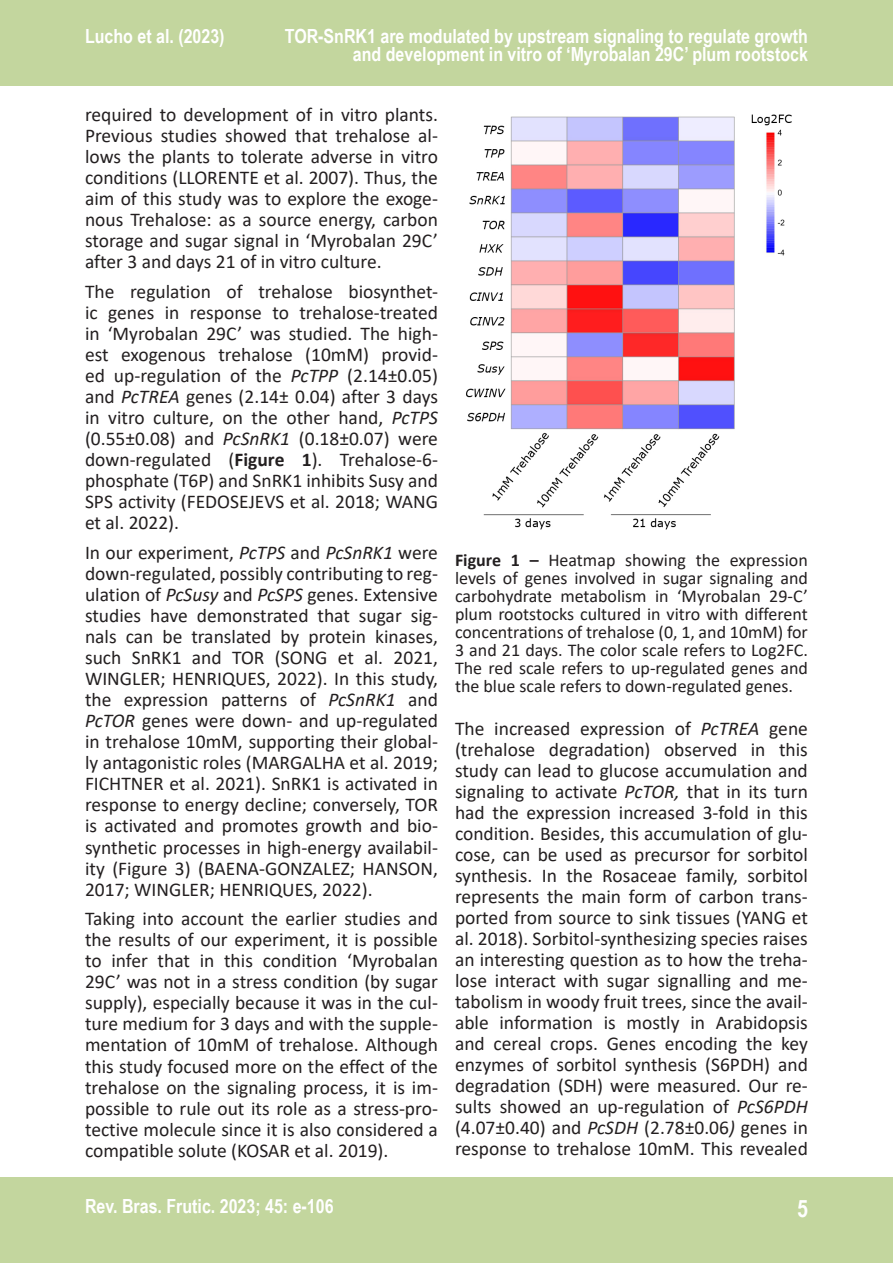
<style>
.page{position:relative;width:893px;height:1263px;background:#fff}
.page>*{position:absolute;margin:0;border:0;box-sizing:border-box;transform-origin:0 0}
.t1{font:700 24px "Arial Narrow";color:#fff}
.Corpo_de_texto{font:19.5px/21px "Calibri";color:#231f20;text-align:justify}
.t2{font:700 19.5px/18px "Arial Narrow";color:#fff;text-align:right}
.Título_Figuras{font:18px/18px "Calibri";color:#231f20;text-align:justify}
.s1{font-style:italic}
.s2{font-weight:700}
</style>
<div class="page">
<div style="left:0;top:0;width:893px;height:85px;background:#c3d69e"></div>
<div style="left:0;top:1178px;width:893px;height:85px;background:#c3d69e"></div>
<img style="left:466px;top:114px;width:326px;height:416px">
<p class="t2" style="left:85px;top:26px;width:141px">Lucho et al. (2023)</p>
<p class="t2" style="left:285px;top:26px;width:525px">TOR-SnRK1 are modulated by upstream signaling to regulate growth and development in vitro of ‘Myrobalan 29C’ plum rootstock</p>
<p class="Corpo_de_texto" style="left:85px;top:103px;width:354px">required to development of in vitro plants.<br>Previous studies showed that trehalose al&shy;lows the plants to tolerate adverse in vitro conditions (LLORENTE et al. 2007). Thus, the aim of this study was to explore the exoge&shy;nous Trehalose: as a source energy, carbon storage and sugar signal in ‘Myrobalan 29C’ after 3 and days 21 of in vitro culture.</p>
<p class="Corpo_de_texto" style="left:85px;top:280px;width:354px">The regulation of trehalose biosynthet&shy;ic genes in response to trehalose-treated in ‘Myrobalan 29C’ was studied. The high&shy;est exogenous trehalose (10mM) provid&shy;ed up-regulation of the <span class="s1">PcTPP</span> (2.14±0.05) and <span class="s1">PcTREA</span> genes (2.14± 0.04) after 3 days in vitro culture, on the other hand, <span class="s1">PcTPS </span>(0.55±0.08) and <span class="s1">PcSnRK1</span> (0.18±0.07) were down-regulated (<span class="s2">Figure 1</span>). Trehalose-6- phosphate (T6P) and SnRK1 inhibits Susy and SPS activity (FEDOSEJEVS et al. 2018; WANG et al. 2022).</p>
<p class="Corpo_de_texto" style="left:85px;top:541px;width:354px">In our experiment, <span class="s1">PcTPS</span> and <span class="s1">PcSnRK1</span> were down-regulated, possibly contributing to reg&shy;ulation of <span class="s1">PcSusy</span> and <span class="s1">PcSPS</span> genes. Extensive studies have demonstrated that sugar sig&shy;nals can be translated by protein kinases, such SnRK1 and TOR (SONG et al. 2021, WINGLER; HENRIQUES, 2022). In this study, the expression patterns of <span class="s1">PcSnRK1</span> and <span class="s1">PcTOR</span> genes were down- and up-regulated in trehalose 10mM, supporting their global&shy;ly antagonistic roles (MARGALHA et al. 2019; FICHTNER et al. 2021). SnRK1 is activated in response to energy decline; conversely, TOR is activated and promotes growth and bio&shy;synthetic processes in high-energy availabil&shy;ity (Figure 3) (BAENA-GONZALEZ; HANSON, 2017; WINGLER; HENRIQUES, 2022).</p>
<p class="Corpo_de_texto" style="left:85px;top:908px;width:354px">Taking into account the earlier studies and the results of our experiment, it is possible to infer that in this condition ‘Myrobalan 29C’ was not in a stress condition (by sugar supply), especially because it was in the cul&shy;ture medium for 3 days and with the supple&shy;mentation of 10mM of trehalose. Although this study focused more on the effect of the trehalose on the signaling process, it is im&shy;possible to rule out its role as a stress-pro&shy;tective molecule since it is also considered a compatible solute (KOSAR et al. 2019).</p>
<p class="t2" style="left:85px;top:1196px;width:250px">Rev. Bras. Frutic. 2023; 45: e-106</p>
<p class="Título_Figuras" style="left:455px;top:551px;width:354px"><span class="s2">Figure 1 –</span> Heatmap showing the expression levels of genes involved in sugar signaling and carbohydrate metabolism in ‘Myrobalan 29-C’ plum rootstocks cultured in vitro with different concentrations of trehalose (0, 1, and 10mM) for 3 and 21 days. The color scale refers to Log2FC.<br>The red scale refers to up-regulated genes and the blue scale refers to down-regulated genes.</p>
<p class="Corpo_de_texto" style="left:455px;top:717px;width:354px">The increased expression of <span class="s1">PcTREA</span> gene (trehalose degradation) observed in this study can lead to glucose accumulation and signaling to activate <span class="s1">PcTOR,</span> that in its turn had the expression increased 3-fold in this condition. Besides, this accumulation of glu&shy;cose, can be used as precursor for sorbitol synthesis. In the Rosaceae family, sorbitol represents the main form of carbon trans&shy;ported from source to sink tissues (YANG et al. 2018). Sorbitol-synthesizing species raises an interesting question as to how the treha&shy;lose interact with sugar signalling and me&shy;tabolism in woody fruit trees, since the avail&shy;able information is mostly in Arabidopsis and cereal crops. Genes encoding the key enzymes of sorbitol synthesis (S6PDH) and degradation (SDH) were measured. Our re&shy;sults showed an up-regulation of <span class="s1">PcS6PDH </span>(4.07±0.40) and <span class="s1">PcSDH</span> (2.78±0.06<span class="s1">)</span> genes in response to trehalose 10mM. This revealed</p>
<p class="t1" style="left:797px;top:1190px;width:12px">5</p>
</div>
